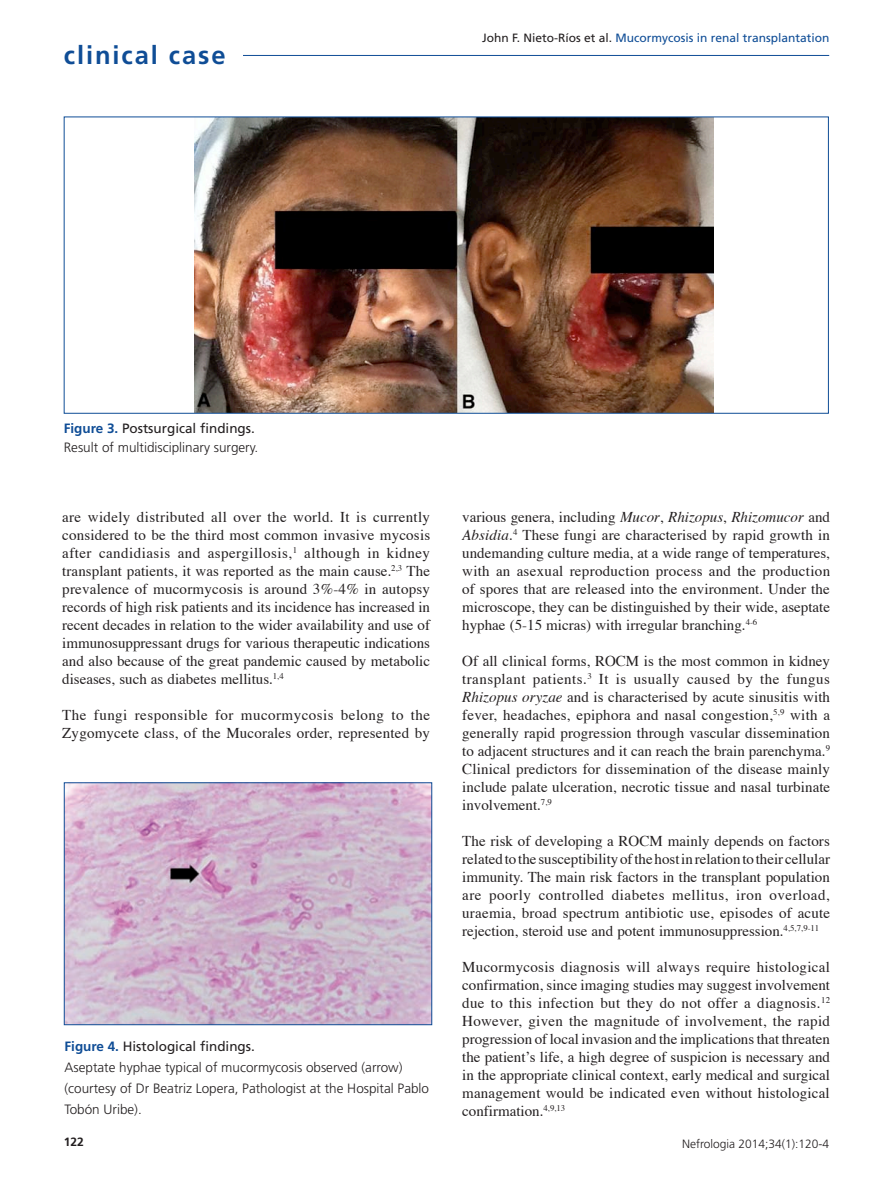
<style>
.page{position:relative;width:893px;height:1191px;background:#fff}
.page>*{position:absolute;margin:0;border:0;box-sizing:border-box;transform-origin:0 0}
.t1{font:700 25.5px "Frutiger";letter-spacing:.075em;color:#0f4d96}
.t2{font:15px/18px "Times";color:#231f20;text-align:justify}
.t3{font:300 13.5px/21px "Frutiger";color:#231f20}
.t4{font:12px "Frutiger";color:#0f4d96}
.t5{font:300 12px "Frutiger";color:#231f20}
.t6{font:700 12px "Frutiger";color:#231f20}
.s1{color:#231f20}
.s2{font-weight:700;color:#0f4d96}
.s3{font-weight:400}
.s4{font-style:italic}
</style>
<div class="page">
<hr style="left:72px;top:55px;width:757px;height:1px;background:#0f4d96">
<div style="left:64px;top:45px;width:179px;height:36px;background:#fff"></div>
<img style="left:194px;top:119px;width:520px;height:293px">
<img style="left:66px;top:784px;width:364px;height:239px">
<div style="left:64px;top:782px;width:368px;height:243px;border:1px solid #0f4d96"></div>
<h1 class="t1" style="left:64px;top:40px;width:163px">clinical case</h1>
<p class="t4" style="left:482px;top:31px;width:349px"><span class="s1">John F. Nieto-Ríos et al.</span> Mucormycosis in renal transplantation</p>
<p class="t3" style="left:64px;top:418px;width:196px;line-height:19.5px"><span class="s2">Figure 3.</span> <span class="s3">Postsurgical findings.<br></span>Result of multidisciplinary surgery.</p>
<p class="t2" style="left:62px;top:507px;width:369px">are widely distributed all over the world. It is currently considered to be the third most common invasive mycosis after candidiasis and aspergillosis,<sup>1</sup> although in kidney transplant patients, it was reported as the main cause.<sup>2,3</sup> The prevalence of mucormycosis is around 3%-4% in autopsy records of high risk patients and its incidence has increased in recent decades in relation to the wider availability and use of immunosuppressant drugs for various therapeutic indications and also because of the great pandemic caused by metabolic diseases, such as diabetes mellitus.<sup>1,4</sup></p>
<p class="t2" style="left:62px;top:705px;width:369px">The fungi responsible for mucormycosis belong to the<br>Zygomycete class, of the Mucorales order, represented by</p>
<p class="t3" style="left:65px;top:1035px;width:366px"><span class="s2">Figure 4.</span> <span class="s3">Histological findings.<br></span>Aseptate hyphae typical of mucormycosis observed (arrow) (courtesy of Dr Beatriz Lopera, Pathologist at the Hospital Pablo Tobón Uribe).</p>
<p class="t2" style="left:462px;top:507px;width:369px">various genera, including <span class="s4">Mucor</span>, <span class="s4">Rhizopus</span>, <span class="s4">Rhizomucor</span> and <span class="s4">Absidia</span>.<sup>4</sup> These fungi are characterised by rapid growth in undemanding culture media, at a wide range of temperatures, with an asexual reproduction process and the production of spores that are released into the environment. Under the microscope, they can be distinguished by their wide, aseptate hyphae (5-15 micras) with irregular branching.<sup>4-6</sup></p>
<p class="t2" style="left:462px;top:651px;width:370px">Of all clinical forms, ROCM is the most common in kidney transplant patients.<sup>3</sup> It is usually caused by the fungus <span class="s4">Rhizopus oryzae</span> and is characterised by acute sinusitis with fever, headaches, epiphora and nasal congestion,<sup>5,9</sup> with a generally rapid progression through vascular dissemination to adjacent structures and it can reach the brain parenchyma.<sup>9<br></sup>Clinical predictors for dissemination of the disease mainly include palate ulceration, necrotic tissue and nasal turbinate involvement.<sup>7,9</sup></p>
<p class="t2" style="left:462px;top:831px;width:370px">The risk of developing a ROCM mainly depends on factors related to the susceptibility of the host in relation to their cellular immunity. The main risk factors in the transplant population are poorly controlled diabetes mellitus, iron overload, uraemia, broad spectrum antibiotic use, episodes of acute rejection, steroid use and potent immunosuppression.<sup>4,5,7,9-11</sup></p>
<p class="t2" style="left:462px;top:957px;width:369px">Mucormycosis diagnosis will always require histological confirmation, since imaging studies may suggest involvement due to this infection but they do not offer a diagnosis.<sup>12<br></sup>However, given the magnitude of involvement, the rapid progression of local invasion and the implications that threaten the patient’s life, a high degree of suspicion is necessary and in the appropriate clinical context, early medical and surgical management would be indicated even without histological confirmation.<sup>4,9,13</sup></p>
<p class="t6" style="left:64px;top:1134px;width:22px">122</p>
<p class="t5" style="left:682px;top:1137px;width:149px">Nefrologia 2014;34(1):120-4</p>
</div>
